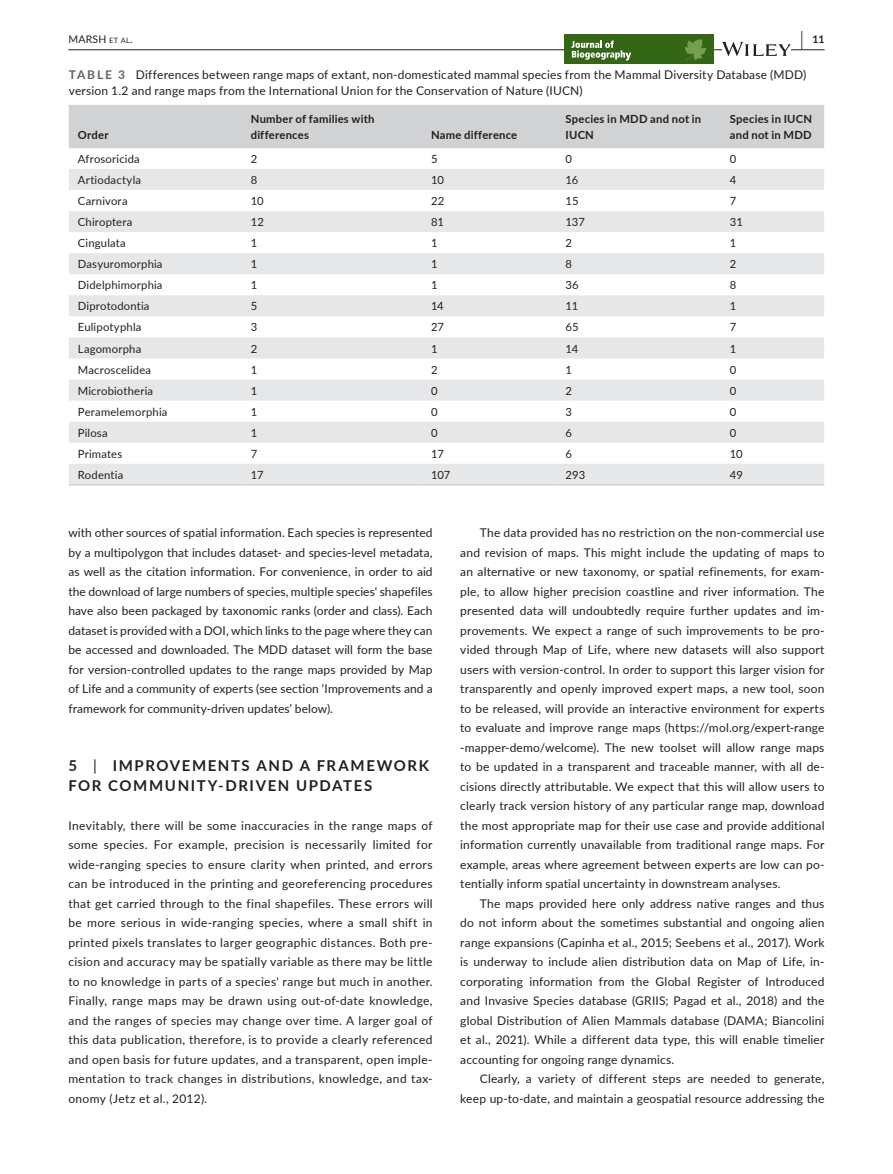
<style>
.page{position:relative;width:893px;height:1174px;background:#fff}
.page>*{position:absolute;margin:0;border:0;box-sizing:border-box;transform-origin:0 0}
.t1{font:700 15px/19.5px "Lato";letter-spacing:.105em;color:#231f20}
.t2{font:12px/19.5px "Lato";letter-spacing:.015em;color:#231f20;text-align:justify}
.t3{font:11.25px "Lato";letter-spacing:.015em;color:#231f20}
.t4{font:700 11.25px/15.8px "Lato";letter-spacing:.02em;color:#231f20}
.t5{font:10.5px "Lato";letter-spacing:.025em;color:#231f20}
.t6{font:700 10.5px "Lato";color:#231f20}
.s1{font-size:7.35px}
.s2{font-style:inherit}
.s3{font-size:19.5px}
.s4{font-weight:700;color:#636366}
.s5{font-weight:400}
</style>
<div class="page">
<hr style="left:68px;top:49px;width:756px;height:1px;background:#231f20">
<div style="left:679px;top:34px;width:35px;height:30px;background:#346715"></div>
<div style="left:565px;top:34px;width:114px;height:30px;background:#346715"></div>
<svg style="left:685px;top:39px;width:22px;height:21px"></svg>
<svg style="left:571px;top:41px;width:60px;height:20px"></svg>
<svg style="left:722px;top:42px;width:69px;height:14px"></svg>
<div style="left:69px;top:105px;width:755px;height:43px;background:#d1d2d4"></div>
<svg style="left:69px;top:169px;width:755px;height:315px;fill:#e6e7e9"></svg>
<hr style="left:69px;top:484px;width:173px;height:1px;background:#d1d2d4">
<hr style="left:242px;top:484px;width:180px;height:1px;background:#d1d2d4">
<hr style="left:422px;top:484px;width:135px;height:1px;background:#d1d2d4">
<hr style="left:557px;top:484px;width:164px;height:1px;background:#d1d2d4">
<hr style="left:721px;top:484px;width:103px;height:1px;background:#d1d2d4">
<p class="t5" style="left:68px;top:31px;width:66px">MARSH <span class="s1">et al</span><span class="s2">.</span></p>
<p class="t6" style="left:801px;top:31px;width:25px"><span class="s3">|</span> 11</p>
<p class="t2" style="left:69px;top:66px;width:739px;line-height:16.5px"><span class="s4">TABLE 3</span> Differences between range maps of extant, non-domesticated mammal species from the Mammal Diversity Database (MDD) version 1.2 and range maps from the International Union for the Conservation of Nature (IUCN)</p>
<p class="t4" style="left:78px;top:126px;width:32px">Order</p>
<p class="t4" style="left:251px;top:111px;width:125px">Number of families with differences</p>
<p class="t4" style="left:566px;top:111px;width:137px">Species in MDD and not in<br>IUCN</p>
<p class="t4" style="left:730px;top:111px;width:84px">Species in IUCN and not in MDD</p>
<p class="t4" style="left:431px;top:126px;width:88px">Name difference</p>
<p class="t3" style="left:78px;top:151px;width:64px">Afrosoricida</p>
<p class="t3" style="left:251px;top:151px;width:8px">2</p>
<p class="t3" style="left:431px;top:151px;width:8px">5</p>
<p class="t3" style="left:566px;top:151px;width:8px">0</p>
<p class="t3" style="left:730px;top:151px;width:8px">0</p>
<p class="t3" style="left:78px;top:172px;width:65px">Artiodactyla</p>
<p class="t3" style="left:251px;top:172px;width:8px">8</p>
<p class="t3" style="left:431px;top:172px;width:14px">10</p>
<p class="t3" style="left:566px;top:172px;width:14px">16</p>
<p class="t3" style="left:730px;top:172px;width:8px">4</p>
<p class="t3" style="left:78px;top:193px;width:51px">Carnivora</p>
<p class="t3" style="left:251px;top:193px;width:14px">10</p>
<p class="t3" style="left:431px;top:193px;width:15px">22</p>
<p class="t3" style="left:566px;top:193px;width:15px">15</p>
<p class="t3" style="left:730px;top:193px;width:8px">7</p>
<p class="t3" style="left:78px;top:214px;width:56px">Chiroptera</p>
<p class="t3" style="left:251px;top:214px;width:15px">12</p>
<p class="t3" style="left:431px;top:214px;width:14px">81</p>
<p class="t3" style="left:566px;top:214px;width:21px">137</p>
<p class="t3" style="left:730px;top:214px;width:14px">31</p>
<p class="t3" style="left:78px;top:235px;width:50px">Cingulata</p>
<p class="t3" style="left:251px;top:235px;width:8px">1</p>
<p class="t3" style="left:431px;top:235px;width:8px">1</p>
<p class="t3" style="left:566px;top:235px;width:8px">2</p>
<p class="t3" style="left:730px;top:235px;width:8px">1</p>
<p class="t3" style="left:78px;top:256px;width:86px">Dasyuromorphia</p>
<p class="t3" style="left:251px;top:256px;width:8px">1</p>
<p class="t3" style="left:431px;top:256px;width:8px">1</p>
<p class="t3" style="left:566px;top:256px;width:8px">8</p>
<p class="t3" style="left:730px;top:256px;width:8px">2</p>
<p class="t3" style="left:78px;top:277px;width:86px">Didelphimorphia</p>
<p class="t3" style="left:251px;top:277px;width:8px">1</p>
<p class="t3" style="left:431px;top:277px;width:8px">1</p>
<p class="t3" style="left:566px;top:277px;width:15px">36</p>
<p class="t3" style="left:730px;top:277px;width:8px">8</p>
<p class="t3" style="left:78px;top:298px;width:73px">Diprotodontia</p>
<p class="t3" style="left:251px;top:298px;width:8px">5</p>
<p class="t3" style="left:431px;top:298px;width:14px">14</p>
<p class="t3" style="left:566px;top:298px;width:14px">11</p>
<p class="t3" style="left:730px;top:298px;width:8px">1</p>
<p class="t3" style="left:78px;top:319px;width:65px">Eulipotyphla</p>
<p class="t3" style="left:251px;top:319px;width:8px">3</p>
<p class="t3" style="left:431px;top:319px;width:14px">27</p>
<p class="t3" style="left:566px;top:319px;width:15px">65</p>
<p class="t3" style="left:730px;top:319px;width:8px">7</p>
<p class="t3" style="left:78px;top:340px;width:65px">Lagomorpha</p>
<p class="t3" style="left:251px;top:340px;width:8px">2</p>
<p class="t3" style="left:431px;top:340px;width:8px">1</p>
<p class="t3" style="left:566px;top:340px;width:14px">14</p>
<p class="t3" style="left:730px;top:340px;width:8px">1</p>
<p class="t3" style="left:78px;top:361px;width:75px">Macroscelidea</p>
<p class="t3" style="left:251px;top:361px;width:8px">1</p>
<p class="t3" style="left:431px;top:361px;width:8px">2</p>
<p class="t3" style="left:566px;top:361px;width:8px">1</p>
<p class="t3" style="left:730px;top:361px;width:8px">0</p>
<p class="t3" style="left:78px;top:382px;width:77px">Microbiotheria</p>
<p class="t3" style="left:251px;top:382px;width:8px">1</p>
<p class="t3" style="left:431px;top:382px;width:8px">0</p>
<p class="t3" style="left:566px;top:382px;width:8px">2</p>
<p class="t3" style="left:730px;top:382px;width:8px">0</p>
<p class="t3" style="left:78px;top:403px;width:91px">Peramelemorphia</p>
<p class="t3" style="left:251px;top:403px;width:8px">1</p>
<p class="t3" style="left:431px;top:403px;width:8px">0</p>
<p class="t3" style="left:566px;top:403px;width:8px">3</p>
<p class="t3" style="left:730px;top:403px;width:8px">0</p>
<p class="t3" style="left:78px;top:424px;width:31px">Pilosa</p>
<p class="t3" style="left:251px;top:424px;width:8px">1</p>
<p class="t3" style="left:431px;top:424px;width:8px">0</p>
<p class="t3" style="left:566px;top:424px;width:8px">6</p>
<p class="t3" style="left:730px;top:424px;width:8px">0</p>
<p class="t3" style="left:78px;top:446px;width:46px">Primates</p>
<p class="t3" style="left:251px;top:446px;width:8px">7</p>
<p class="t3" style="left:431px;top:446px;width:14px">17</p>
<p class="t3" style="left:566px;top:446px;width:8px">6</p>
<p class="t3" style="left:730px;top:446px;width:14px">10</p>
<p class="t3" style="left:78px;top:467px;width:47px">Rodentia</p>
<p class="t3" style="left:251px;top:467px;width:14px">17</p>
<p class="t3" style="left:431px;top:467px;width:21px">107</p>
<p class="t3" style="left:566px;top:467px;width:21px">293</p>
<p class="t3" style="left:730px;top:467px;width:14px">49</p>
<p class="t2" style="left:68px;top:522px;width:366px">with other sources of spatial information. Each species is represented by a multipolygon that includes dataset- and species-level metadata, as well as the citation information. For convenience, in order to aid the download of large numbers of species, multiple species' shapefiles have also been packaged by taxonomic ranks (order and class). Each dataset is provided with a DOI, which links to the page where they can be accessed and downloaded. The MDD dataset will form the base for version-controlled updates to the range maps provided by Map of Life and a community of experts (see section ‘Improvements and a framework for community-driven updates’ below).</p>
<p class="t1" style="left:68px;top:755px;width:362px">5 <span class="s5">|</span> IMPROVEMENTS AND A FRAMEWORK<br>FOR COMMUNITY-DRIVEN UPDATES</p>
<p class="t2" style="left:68px;top:815px;width:366px">Inevitably, there will be some inaccuracies in the range maps of some species. For example, precision is necessarily limited for wide-ranging species to ensure clarity when printed, and errors can be introduced in the printing and georeferencing procedures that get carried through to the final shapefiles. These errors will be more serious in wide-ranging species, where a small shift in printed pixels translates to larger geographic distances. Both pre&shy;cision and accuracy may be spatially variable as there may be little to no knowledge in parts of a species' range but much in another.<br>Finally, range maps may be drawn using out-of-date knowledge, and the ranges of species may change over time. A larger goal of this data publication, therefore, is to provide a clearly referenced and open basis for future updates, and a transparent, open imple&shy;mentation to track changes in distributions, knowledge, and tax&shy;onomy (Jetz et al., 2012).</p>
<p class="t2" style="left:460px;top:522px;width:366px;text-indent:20px">The data provided has no restriction on the non-commercial use and revision of maps. This might include the updating of maps to an alternative or new taxonomy, or spatial refinements, for exam&shy;ple, to allow higher precision coastline and river information. The presented data will undoubtedly require further updates and im&shy;provements. We expect a range of such improvements to be pro&shy;vided through Map of Life, where new datasets will also support users with version-control. In order to support this larger vision for transparently and openly improved expert maps, a new tool, soon to be released, will provide an interactive environment for experts to evaluate and improve range maps (https://mol.org/expert-range -mapper-demo/welcome). The new toolset will allow range maps to be updated in a transparent and traceable manner, with all de&shy;cisions directly attributable. We expect that this will allow users to clearly track version history of any particular range map, download the most appropriate map for their use case and provide additional information currently unavailable from traditional range maps. For example, areas where agreement between experts are low can po&shy;tentially inform spatial uncertainty in downstream analyses.</p>
<p class="t2" style="left:460px;top:893px;width:366px;text-indent:20px">The maps provided here only address native ranges and thus do not inform about the sometimes substantial and ongoing alien range expansions (Capinha et al., 2015; Seebens et al., 2017). Work is underway to include alien distribution data on Map of Life, in&shy;corporating information from the Global Register of Introduced and Invasive Species database (GRIIS; Pagad et al., 2018) and the global Distribution of Alien Mammals database (DAMA; Biancolini et al., 2021). While a different data type, this will enable timelier accounting for ongoing range dynamics.</p>
<p class="t2" style="left:460px;top:1068px;width:366px;text-align:right">Clearly, a variety of different steps are needed to generate, keep up-to-date, and maintain a geospatial resource addressing the</p>
</div>
